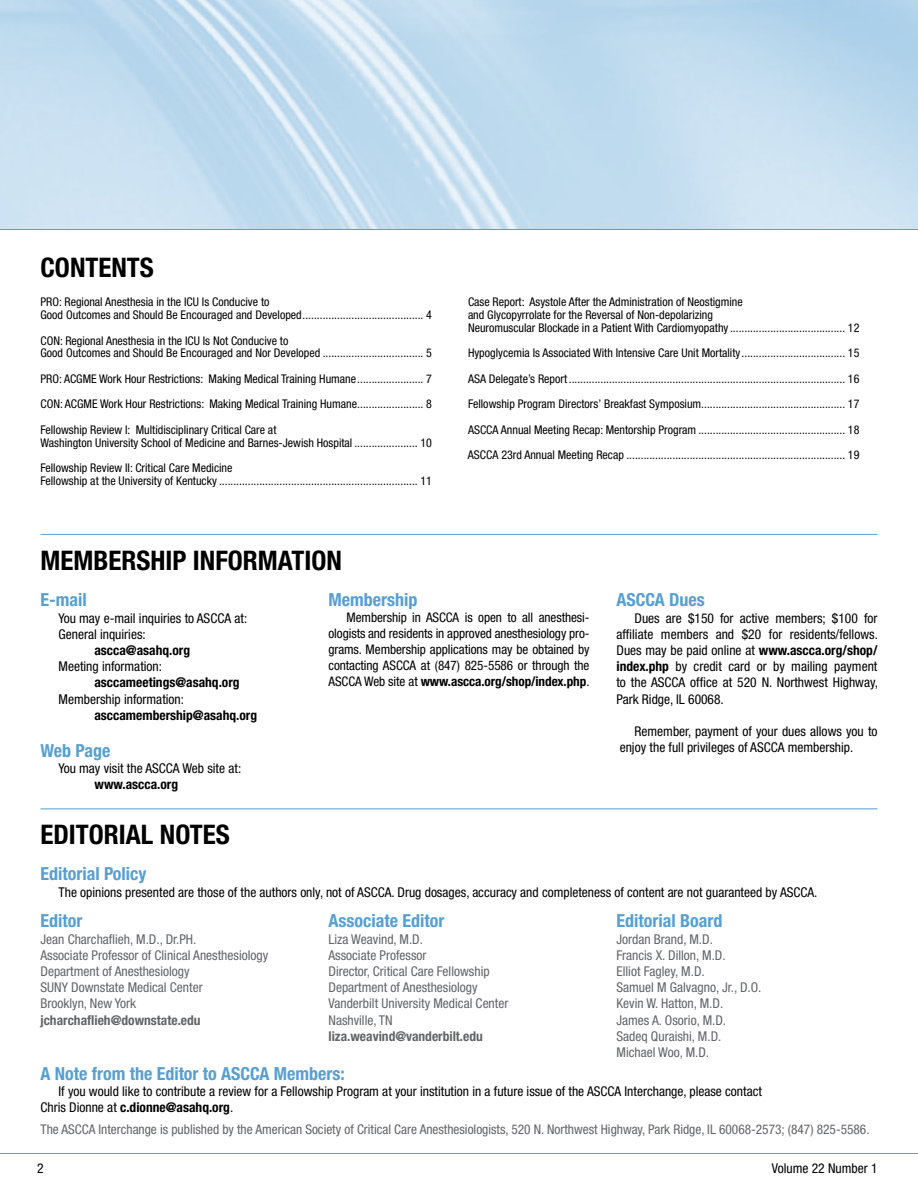
<style>
.page{position:relative;width:918px;height:1188px;background:#fff}
.page>*{position:absolute;margin:0;border:0;box-sizing:border-box;transform-origin:0 0}
.t1{font:700 condensed 27px "Helvetica Neue";color:#000}
.t2{font:700 condensed 18px "Helvetica Neue";color:#569fd3}
.t3{font:condensed 13.5px/16.2px "Helvetica Neue";color:#000}
.t4{font:condensed 13.5px/16.2px "Helvetica Neue";color:#636467}
.t5{font:700 condensed 13.5px "Helvetica Neue";color:#000}
.t6{font:700 condensed 13.5px "Helvetica Neue";color:#636467}
.t7{font:condensed 13.35px "Helvetica Neue";color:#636467}
.t8{font:condensed 13.2px/15.9px "Helvetica Neue";letter-spacing:-.005em;color:#000;text-align:justify}
.t9{font:condensed 12px/25.5px "Helvetica Neue";color:#000}
.s1{font-weight:700}
</style>
<div class="page">
<img style="left:0;top:0;width:918px;height:229px">
<hr style="left:0;top:229px;width:918px;height:1px;background:#569fd3">
<hr style="left:0;top:1153px;width:918px;height:1px;background:#569fd3">
<hr style="left:40px;top:534px;width:838px;height:1px;background:#569fd3">
<hr style="left:40px;top:808px;width:838px;height:1px;background:#569fd3">
<h1 class="t1" style="left:40px;top:252px;width:30px">Contents</h1>
<p class="t9" style="left:40px;top:296px;width:393px;line-height:12.8px">PRO: Regional Anesthesia in the ICU Is Conducive to<br>Good Outcomes and Should Be Encouraged and Developed.......................................... 4</p>
<p class="t9" style="left:40px;top:334px;width:393px;line-height:12.8px">CON: Regional Anesthesia in the ICU Is Not Conducive to<br>Good Outcomes and Should Be Encouraged and Nor Developed ................................... 5</p>
<p class="t9" style="left:40px;top:366px;width:393px;text-align:justify">PRO: ACGME Work Hour Restrictions: Making Medical Training Humane....................... 7<br>CON: ACGME Work Hour Restrictions: Making Medical Training Humane....................... 8<br>Fellowship Review I: Multidisciplinary Critical Care at</p>
<p class="t9" style="left:40px;top:430px;width:393px">Washington University School of Medicine and Barnes-Jewish Hospital ...................... 10<br>Fellowship Review II: Critical Care Medicine</p>
<p class="t9" style="left:40px;top:468px;width:393px">Fellowship at the University of Kentucky ..................................................................... 11</p>
<h1 class="t1" style="left:40px;top:544px;width:16px">membership</h1>
<h1 class="t1" style="left:193px;top:544px;width:15px">information</h1>
<p class="t9" style="left:468px;top:296px;width:393px;line-height:12.8px">Case Report: Asystole After the Administration of Neostigmine<br>and Glycopyrrolate for the Reversal of Non-depolarizing<br>Neuromuscular Blockade in a Patient With Cardiomyopathy ........................................ 12</p>
<p class="t9" style="left:468px;top:340px;width:393px;text-align:justify">Hypoglycemia Is Associated With Intensive Care Unit Mortality.................................... 15<br>ASA Delegate’s Report ................................................................................................ 16<br>Fellowship Program Directors’ Breakfast Symposium.................................................. 17<br>ASCCA Annual Meeting Recap: Mentorship Program ................................................... 18<br>ASCCA 23rd Annual Meeting Recap ............................................................................ 19</p>
<h2 class="t2" style="left:40px;top:589px;width:48px">E-mail</h2>
<p class="t3" style="left:59px;top:610px;width:190px">You may e-mail inquiries to ASCCA at:<br>General inquiries:</p>
<p class="t5" style="left:94px;top:642px;width:97px">ascca@asahq.org</p>
<p class="t3" style="left:59px;top:658px;width:105px">Meeting information:</p>
<p class="t5" style="left:94px;top:674px;width:147px">asccameetings@asahq.org</p>
<p class="t3" style="left:59px;top:691px;width:127px">Membership information:</p>
<p class="t5" style="left:94px;top:707px;width:164px">asccamembership@asahq.org</p>
<h2 class="t2" style="left:40px;top:740px;width:71px">Web Page</h2>
<p class="t3" style="left:59px;top:760px;width:184px">You may visit the ASCCA Web site at:</p>
<p class="t5" style="left:94px;top:776px;width:85px">www.ascca.org</p>
<h1 class="t1" style="left:40px;top:819px;width:27px">Editorial</h1>
<h1 class="t1" style="left:160px;top:819px;width:15px">notes</h1>
<h2 class="t2" style="left:328px;top:589px;width:90px">Membership</h2>
<p class="t8" style="left:329px;top:610px;width:263px;text-indent:18px">Membership in ASCCA is open to all anesthesi&shy;ologists and residents in approved anesthesiology pro&shy;grams. Membership applications may be obtained by contacting ASCCA at (847) 825-5586 or through the ASCCA Web site at <span class="s1">www.ascca.org/shop/index.php</span>.</p>
<h2 class="t2" style="left:616px;top:589px;width:90px">ASCCA Dues</h2>
<p class="t3" style="left:616px;top:610px;width:263px;text-align:justify;text-indent:18px">Dues are $150 for active members; $100 for affiliate members and $20 for residents/fellows.<br>Dues may be paid online at <span class="s1">www.ascca.org/shop/ index.php</span> by credit card or by mailing payment to the ASCCA office at 520 N. Northwest Highway, Park Ridge, IL 60068.</p>
<p class="t3" style="left:620px;top:723px;width:259px;text-indent:15px">Remember, payment of your dues allows you to enjoy the full privileges of ASCCA membership.</p>
<h2 class="t2" style="left:40px;top:863px;width:107px">Editorial Policy</h2>
<p class="t3" style="left:59px;top:884px;width:761px">The opinions presented are those of the authors only, not of ASCCA. Drug dosages, accuracy and completeness of content are not guaranteed by ASCCA.</p>
<h2 class="t2" style="left:40px;top:910px;width:43px">Editor</h2>
<p class="t4" style="left:40px;top:931px;width:229px">Jean Charchaflieh, M.D., Dr.PH.<br>Associate Professor of Clinical Anesthesiology<br>Department of Anesthesiology<br>SUNY Downstate Medical Center<br>Brooklyn, New York</p>
<p class="t6" style="left:40px;top:1012px;width:162px">jcharchaflieh@downstate.edu</p>
<h2 class="t2" style="left:328px;top:910px;width:117px">Associate Editor</h2>
<p class="t4" style="left:328px;top:931px;width:181px">Liza Weavind, M.D.<br>Associate Professor<br>Director, Critical Care Fellowship<br>Department of Anesthesiology<br>Vanderbilt University Medical Center<br>Nashville, TN</p>
<p class="t6" style="left:328px;top:1028px;width:156px">liza.weavind@vanderbilt.edu</p>
<h2 class="t2" style="left:616px;top:910px;width:107px">Editorial Board</h2>
<p class="t4" style="left:616px;top:931px;width:147px">Jordan Brand, M.D.<br>Francis X. Dillon, M.D.<br>Elliot Fagley, M.D.<br>Samuel M Galvagno, Jr., D.O.<br>Kevin W. Hatton, M.D.<br>James A. Osorio, M.D.<br>Sadeq Quraishi, M.D.<br>Michael Woo, M.D.</p>
<h2 class="t2" style="left:40px;top:1062px;width:306px">A Note from the Editor to ASCCA Members:</h2>
<p class="t3" style="left:40px;top:1083px;width:723px;text-indent:18px">If you would like to contribute a review for a Fellowship Program at your institution in a future issue of the ASCCA Interchange, please contact<br>Chris Dionne at <span class="s1">c.dionne@asahq.org</span>.</p>
<p class="t7" style="left:40px;top:1122px;width:831px">The ASCCA Interchange is published by the American Society of Critical Care Anesthesiologists, 520 N. Northwest Highway, Park Ridge, IL 60068-2573; (847) 825-5586.</p>
<p class="t3" style="left:37px;top:1160px;width:8px">2</p>
<p class="t3" style="left:772px;top:1160px;width:107px">Volume 22 Number 1</p>
</div>
